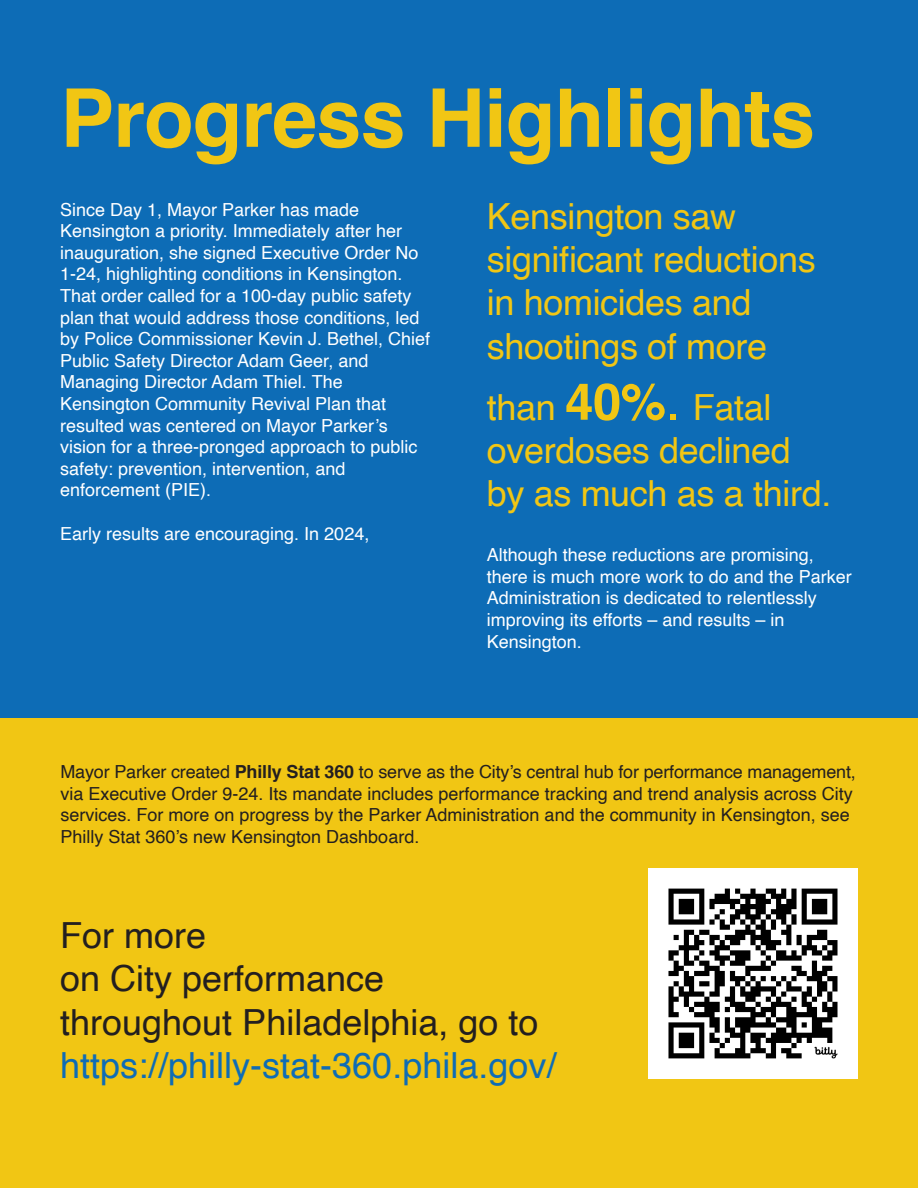
<style>
.page{position:relative;width:918px;height:1188px;background:#fff}
.page>*{position:absolute;margin:0;border:0;box-sizing:border-box;transform-origin:0 0}
.t1{font:700 81px "Helvetica";letter-spacing:-.01em;color:#f1c614}
.t2{font:36px/43.2px "Helvetica";letter-spacing:-.01em;color:#f1c614}
.Body_Copy{font:36px/43.2px "Helvetica";color:#231f20}
.t3{font:18px/21.6px "Helvetica";color:#fff}
.t4{font:18px/21.6px "Helvetica";color:#231f20}
.s1{font-weight:700;font-size:51px}
.s2{font-size:51px}
.s3{font-weight:700}
.s4{color:#0f6cb5}
</style>
<div class="page">
<div style="left:0;top:717px;width:918px;height:471px;background:#f1c614"></div>
<div style="left:0;top:0;width:918px;height:717px;background:#0d6cb6"></div>
<img style="left:648px;top:868px;width:210px;height:210px">
<p class="t1" style="left:60px;top:69px;width:757px">Progress Highlights</p>
<p class="t3" style="left:60px;top:199px;width:372px">Since Day 1, Mayor Parker has made Kensington a priority. Immediately after her inauguration, she signed Executive Order No 1-24, highlighting conditions in Kensington.<br>That order called for a 100-day public safety plan that would address those conditions, led by Police Commissioner Kevin J. Bethel, Chief Public Safety Director Adam Geer, and Managing Director Adam Thiel. The Kensington Community Revival Plan that resulted was centered on Mayor Parker’s vision for a three-pronged approach to public safety: prevention, intervention, and enforcement (PIE).</p>
<p class="t3" style="left:60px;top:523px;width:311px">Early results are encouraging. In 2024,</p>
<p class="t3" style="left:487px;top:545px;width:367px">Although these reductions are promising, there is much more work to do and the Parker Administration is dedicated to relentlessly improving its efforts – and results – in Kensington.</p>
<p class="t2" style="left:487px;top:196px;width:330px">Kensington saw significant reductions in homicides and shootings of more</p>
<p class="t2" style="left:487px;top:387px;width:346px">than <span class="s1">40%</span><span class="s2">.</span> Fatal overdoses declined by as much as a third.</p>
<p class="t4" style="left:60px;top:762px;width:797px">Mayor Parker created <span class="s3">Philly Stat 360</span> to serve as the City’s central hub for performance management, via Executive Order 9-24. Its mandate includes performance tracking and trend analysis across City services. For more on progress by the Parker Administration and the community in Kensington, see Philly Stat 360’s new Kensington Dashboard.</p>
<p class="Body_Copy" style="left:60px;top:915px;width:498px">For more<br>on City performance throughout Philadelphia, go to <span class="s4">https://philly-stat-360.phila.gov/</span></p>
</div>
